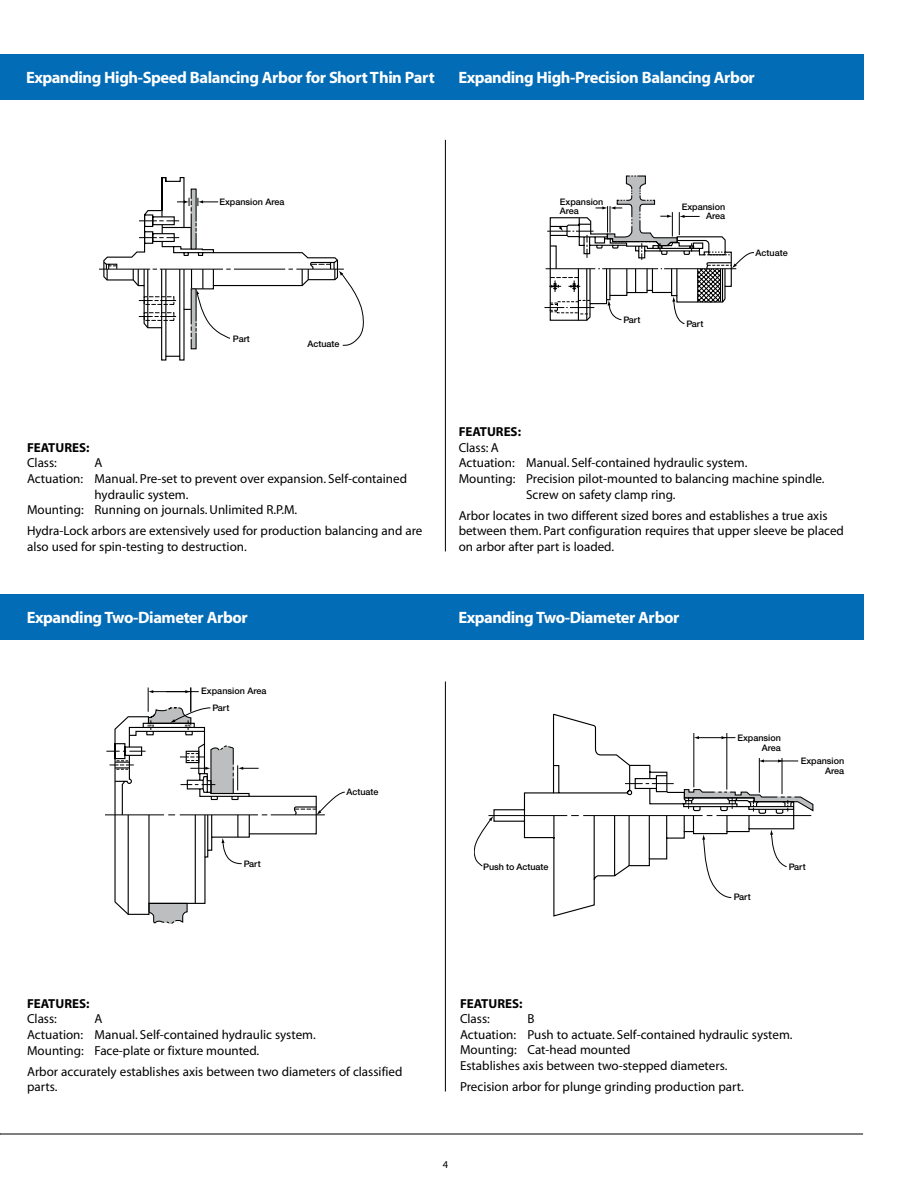
<style>
.page{position:relative;width:918px;height:1188px;background:#fff}
.page>*{position:absolute;margin:0;border:0;box-sizing:border-box;transform-origin:0 0}
.t1{font:700 16.5px "Myriad";letter-spacing:-.025em;color:#fff}
.t2{font:13.05px/15.6px "Myriad";color:#000}
.t3{font:700 13.05px "Myriad";color:#000}
.t4{font:10.5px "Myriad";color:#000}
.t5{font:500 9px/9px "Helvetica Neue";color:#000;text-align:right}
</style>
<div class="page">
<hr style="left:0;top:1134px;width:863px;height:1px;background:#000">
<div style="left:0;top:54px;width:864px;height:45px;background:#036cb6"></div>
<hr style="left:445px;top:140px;width:1px;height:411px;background:#000">
<hr style="left:99px;top:269px;width:51px;height:1px;background:#000">
<svg style="left:102px;top:177px;width:262px;height:184px"></svg>
<svg style="left:545px;top:176px;width:209px;height:148px"></svg>
<div style="left:0;top:594px;width:864px;height:46px;background:#036cb6"></div>
<hr style="left:445px;top:682px;width:1px;height:410px;background:#000">
<hr style="left:105px;top:815px;width:59px;height:1px;background:#000">
<svg style="left:106px;top:688px;width:239px;height:236px"></svg>
<svg style="left:493px;top:714px;width:302px;height:203px"></svg>
<hr style="left:488px;top:815px;width:79px;height:1px;background:#000">
<svg style="left:702px;top:834px;width:30px;height:64px"></svg>
<svg style="left:474px;top:816px;width:19px;height:51px"></svg>
<hr style="left:727px;top:733px;width:1px;height:57px;background:#000">
<hr style="left:694px;top:733px;width:1px;height:54px;background:#000">
<svg style="left:694px;top:736px;width:41px;height:3px"></svg>
<hr style="left:782px;top:758px;width:1px;height:36px;background:#000">
<hr style="left:759px;top:758px;width:1px;height:35px;background:#000">
<svg style="left:552px;top:759px;width:261px;height:57px"></svg>
<p class="t1" style="left:26px;top:69px;width:410px">Expanding High-Speed Balancing Arbor for Short Thin Part</p>
<p class="t1" style="left:458px;top:69px;width:298px">Expanding High-Precision Balancing Arbor</p>
<p class="t5" style="left:219px;top:197px;width:67px">Expansion Area</p>
<p class="t5" style="left:233px;top:335px;width:19px">Part</p>
<p class="t5" style="left:307px;top:339px;width:34px">Actuate</p>
<p class="t3" style="left:27px;top:441px;width:64px">FEATURES:</p>
<p class="t2" style="left:27px;top:456px;width:31px">Class:</p>
<p class="t2" style="left:95px;top:456px;width:9px">A</p>
<p class="t2" style="left:27px;top:471px;width:382px">Actuation: Manual. Pre-set to prevent over expansion. Self-contained</p>
<p class="t2" style="left:95px;top:487px;width:95px">hydraulic system.</p>
<p class="t2" style="left:27px;top:503px;width:272px">Mounting: Running on journals. Unlimited R.P.M.</p>
<p class="t2" style="left:27px;top:524px;width:397px">Hydra-Lock arbors are extensively used for production balancing and are also used for spin-testing to destruction.</p>
<p class="t5" style="left:560px;top:197px;width:45px;text-align:left">Expansion<br>Area</p>
<p class="t5" style="left:623px;top:315px;width:18px">Part</p>
<p class="t5" style="left:682px;top:202px;width:45px">Expansion<br>Area</p>
<p class="t5" style="left:687px;top:319px;width:18px">Part</p>
<p class="t5" style="left:756px;top:249px;width:34px">Actuate</p>
<p class="t3" style="left:459px;top:425px;width:64px">FEATURES:</p>
<p class="t2" style="left:459px;top:440px;width:42px">Class: A</p>
<p class="t2" style="left:459px;top:456px;width:290px">Actuation: Manual. Self-contained hydraulic system.</p>
<p class="t2" style="left:459px;top:471px;width:367px">Mounting: Precision pilot-mounted to balancing machine spindle.</p>
<p class="t2" style="left:526px;top:487px;width:151px">Screw on safety clamp ring.</p>
<p class="t2" style="left:459px;top:508px;width:387px">Arbor locates in two different sized bores and establishes a true axis between them. Part configuration requires that upper sleeve be placed on arbor after part is loaded.</p>
<p class="t1" style="left:27px;top:609px;width:222px">Expanding Two-Diameter Arbor</p>
<p class="t1" style="left:458px;top:609px;width:222px">Expanding Two-Diameter Arbor</p>
<p class="t5" style="left:201px;top:686px;width:67px">Expansion Area</p>
<p class="t5" style="left:212px;top:703px;width:18px">Part</p>
<p class="t5" style="left:244px;top:859px;width:18px">Part</p>
<p class="t5" style="left:346px;top:787px;width:34px">Actuate</p>
<p class="t3" style="left:27px;top:996px;width:64px">FEATURES:</p>
<p class="t2" style="left:27px;top:1012px;width:31px">Class:</p>
<p class="t2" style="left:27px;top:1012px;width:290px;text-indent:67px">A<br>Actuation: Manual. Self-contained hydraulic system.<br>Mounting: Face-plate or fixture mounted.</p>
<p class="t2" style="left:27px;top:1064px;width:377px">Arbor accurately establishes axis between two diameters of classified parts.</p>
<p class="t5" style="left:737px;top:732px;width:45px;line-height:10.5px">Expansion<br>Area</p>
<p class="t5" style="left:801px;top:755px;width:45px;line-height:10.5px">Expansion<br>Area</p>
<p class="t5" style="left:483px;top:862px;width:67px">Push to Actuate</p>
<p class="t5" style="left:789px;top:863px;width:18px">Part</p>
<p class="t5" style="left:734px;top:892px;width:18px">Part</p>
<p class="t3" style="left:460px;top:996px;width:64px">FEATURES:</p>
<p class="t2" style="left:460px;top:1012px;width:31px">Class:</p>
<p class="t2" style="left:460px;top:1012px;width:334px;text-indent:67px">B<br>Actuation: Push to actuate. Self-contained hydraulic system.<br>Mounting: Cat-head mounted<br>Establishes axis between two-stepped diameters.</p>
<p class="t2" style="left:460px;top:1080px;width:285px">Precision arbor for plunge grinding production part.</p>
<p class="t4" style="left:443px;top:1159px;width:7px">4</p>
</div>
